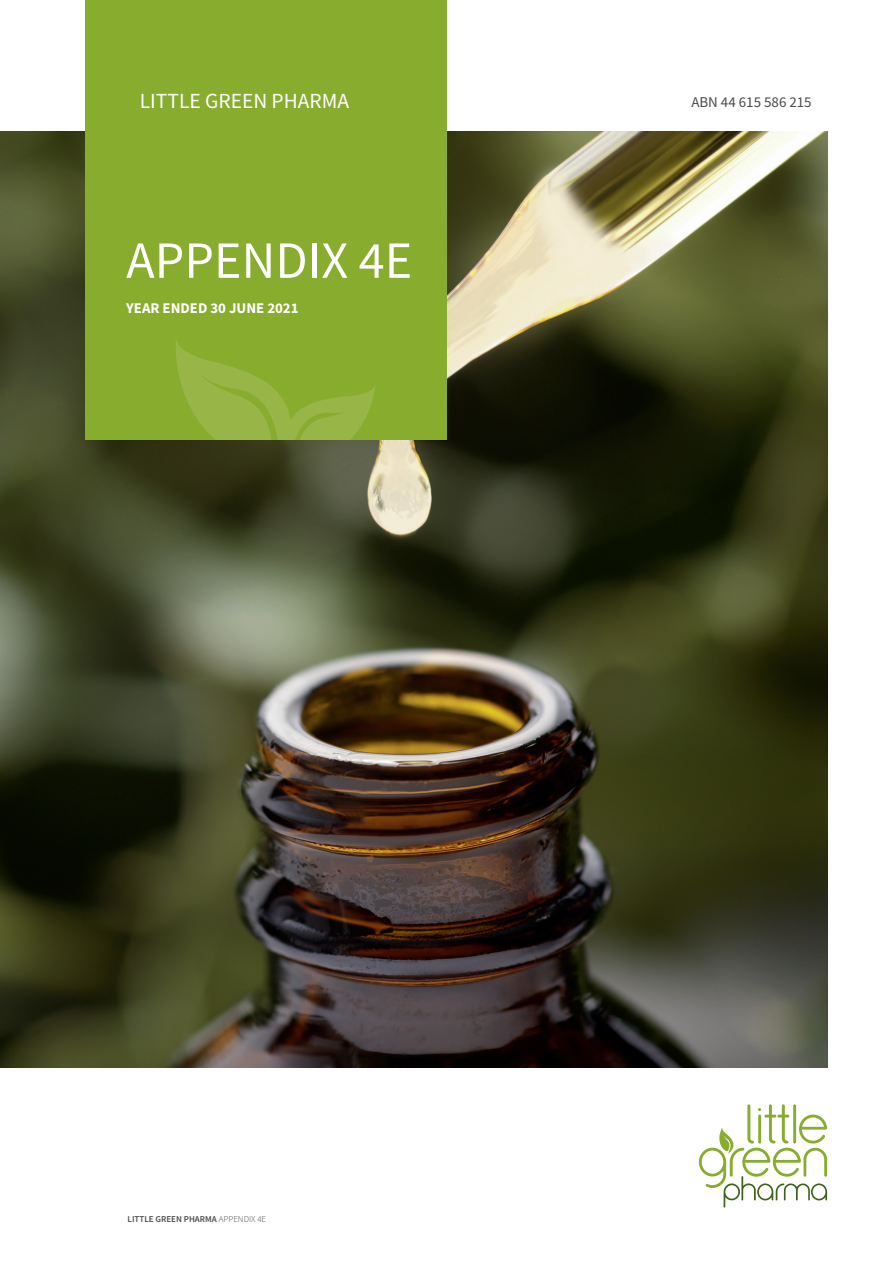
<style>
.page{position:relative;width:893px;height:1263px;background:#fff}
.page>*{position:absolute;margin:0;border:0;box-sizing:border-box;transform-origin:0 0}
.t1{font:52.35px "Source Sans Pro";color:#fff}
.CONTENT{font:21.6px "Source Sans Pro";color:#fff}
.t2{font:15px "Source Sans Pro";color:#4b4c4d}
.CONTENT-2{font:700 14.85px "Source Sans Pro";color:#fff}
.t3{font:600 9px "Source Sans Pro";color:#4b4c4d}
.s1{font-family:"Source Sans Variable";font-weight:400}
</style>
<div class="page">
<img style="left:0;top:132px;width:827px;height:935px">
<div style="left:85px;top:0;width:361px;height:439px;background:#88ac2e"></div>
<svg style="left:699px;top:1104px;width:128px;height:103px"></svg>
<svg style="left:176px;top:341px;width:199px;height:98px"></svg>
<p class="CONTENT" style="left:140px;top:87px;width:211px">LITTLE GREEN PHARMA</p>
<p class="t2" style="left:691px;top:92px;width:122px">ABN 44 615 586 215</p>
<p class="t1" style="left:126px;top:227px;width:287px">APPENDIX 4E</p>
<p class="CONTENT-2" style="left:126px;top:298px;width:174px">YEAR ENDED 30 JUNE 2021</p>
<p class="t3" style="left:128px;top:1213px;width:140px">LITTLE GREEN PHARMA <span class="s1">APPENDIX 4E</span></p>
</div>
